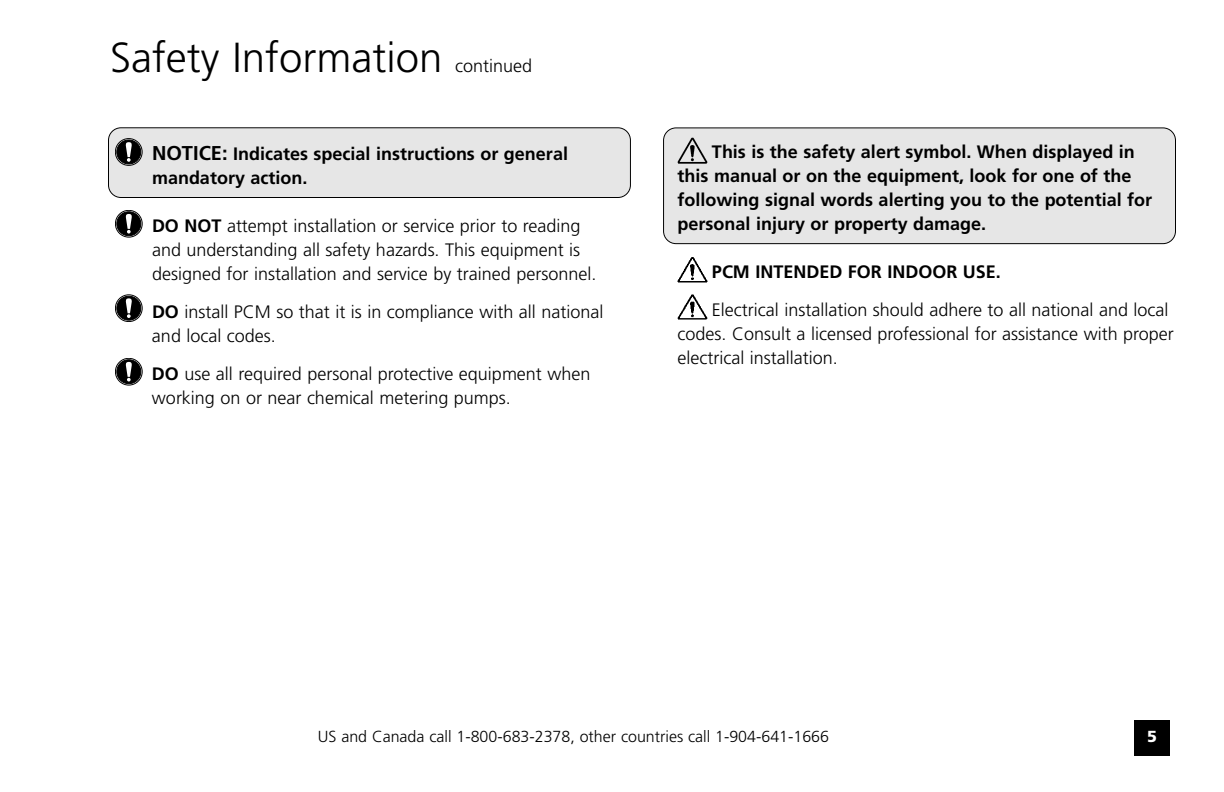
<style>
.page{position:relative;width:1224px;height:792px;background:#fff}
.page>*{position:absolute;margin:0;border:0;box-sizing:border-box;transform-origin:0 0}
.t1{font:300 42px "Frutiger";color:#000}
.t2{font:300 18px/24px "Frutiger";color:#000}
.t3{font:700 18px/24px "Frutiger";color:#000}
.t4{font:300 16px "Frutiger";color:#000}
.t5{font:900 16px "Frutiger";color:#fff}
.s1{font-size:20px}
.s2{font-weight:700}
</style>
<div class="page">
<div style="left:664px;top:128px;width:511px;height:115px;background:#e6e6e6;border-radius:12px"></div>
<div style="left:663px;top:127px;width:513px;height:117px;border:2px solid #000;border-radius:13px"></div>
<div style="left:109px;top:128px;width:521px;height:69px;background:#e6e6e6;border-radius:12px"></div>
<div style="left:108px;top:127px;width:523px;height:71px;border:2px solid #000;border-radius:13px"></div>
<div style="left:1134px;top:720px;width:36px;height:36px;background:#000"></div>
<svg style="left:115px;top:139px;width:27px;height:26px"></svg>
<div style="left:115px;top:138px;width:27px;height:28px;border:1px solid #000;border-radius:50%"></div>
<div style="left:117px;top:140px;width:24px;height:24px;background:#000;border-radius:50%"></div>
<div style="left:117px;top:140px;width:24px;height:24px;border:1px solid #000;border-radius:50%"></div>
<svg style="left:125px;top:142px;width:7px;height:20px"></svg>
<svg style="left:115px;top:210px;width:27px;height:27px"></svg>
<div style="left:115px;top:210px;width:27px;height:27px;border:1px solid #000;border-radius:50%"></div>
<div style="left:117px;top:212px;width:24px;height:24px;background:#000;border-radius:50%"></div>
<div style="left:117px;top:212px;width:24px;height:24px;border:1px solid #000;border-radius:50%"></div>
<svg style="left:125px;top:214px;width:7px;height:20px"></svg>
<svg style="left:115px;top:295px;width:27px;height:27px"></svg>
<div style="left:115px;top:295px;width:27px;height:27px;border:1px solid #000;border-radius:50%"></div>
<div style="left:117px;top:296px;width:24px;height:24px;background:#000;border-radius:50%"></div>
<div style="left:117px;top:296px;width:24px;height:24px;border:1px solid #000;border-radius:50%"></div>
<svg style="left:125px;top:298px;width:7px;height:20px"></svg>
<img style="left:677px;top:137px;width:31px;height:27px">
<img style="left:677px;top:257px;width:31px;height:26px">
<img style="left:677px;top:294px;width:31px;height:26px">
<svg style="left:115px;top:358px;width:27px;height:27px"></svg>
<div style="left:115px;top:358px;width:27px;height:27px;border:1px solid #000;border-radius:50%"></div>
<div style="left:117px;top:360px;width:24px;height:24px;background:#000;border-radius:50%"></div>
<div style="left:117px;top:360px;width:24px;height:24px;border:1px solid #000;border-radius:50%"></div>
<svg style="left:125px;top:362px;width:7px;height:20px"></svg>
<h1 class="t1" style="left:110px;top:40px;width:334px">Safety Information</h1>
<p class="t2" style="left:455px;top:55px;width:79px">continued</p>
<p class="t3" style="left:152px;top:143px;width:418px"><span class="s1">NOTICE:</span> Indicates special instructions or general mandatory action.</p>
<p class="t2" style="left:152px;top:215px;width:446px"><span class="s2">DO NOT</span> attempt installation or service prior to reading and understanding all safety hazards. This equipment is designed for installation and service by trained personnel.</p>
<p class="t2" style="left:152px;top:301px;width:453px"><span class="s2">DO</span> install PCM so that it is in compliance with all national and local codes.</p>
<p class="t2" style="left:152px;top:363px;width:440px"><span class="s2">DO</span> use all required personal protective equipment when working on or near chemical metering pumps.</p>
<p class="t3" style="left:678px;top:142px;width:476px;text-indent:34px">This is the safety alert symbol. When displayed in this manual or on the equipment, look for one of the following signal words alerting you to the potential for personal injury or property damage.</p>
<p class="t3" style="left:712px;top:262px;width:290px">PCM INTENDED FOR INDOOR USE.</p>
<p class="t2" style="left:678px;top:300px;width:498px;text-indent:34px">Electrical installation should adhere to all national and local codes. Consult a licensed professional for assistance with proper electrical installation.</p>
<p class="t4" style="left:318px;top:730px;width:513px">US and Canada call 1-800-683-2378, other countries call 1-904-641-1666</p>
<p class="t5" style="left:1147px;top:730px;width:11px">5</p>
</div>
